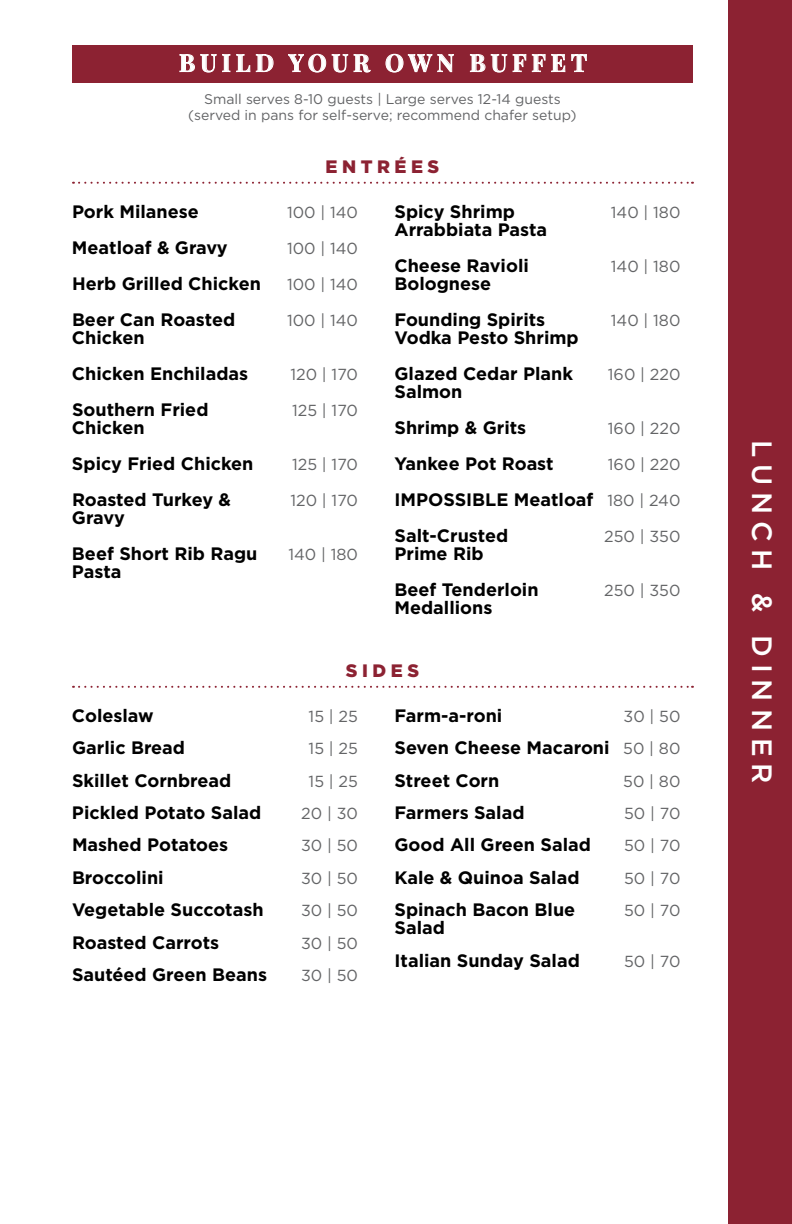
<style>
.page{position:relative;width:792px;height:1224px;background:#fff}
.page>*{position:absolute;margin:0;border:0;box-sizing:border-box;transform-origin:0 0}
.t1{font:500 28px "Gotham";letter-spacing:.25em;color:#fff}
.t2{font:700 24px "Playfair Display SC";letter-spacing:.21em;color:#fff}
.t3{font:700 18px/36px "Gotham";color:#000}
.t4{font:900 18px "Gotham";letter-spacing:.25em;color:#8c2232}
.t5{font:16px "Gotham";color:#636466}
.t6{font:14px/16px "Gotham";color:#636466;text-align:center}
.s1{font-weight:400;font-size:16px;color:#636466}
</style>
<div class="page">
<div style="left:729px;top:0;width:63px;height:1224px;background:#8c2232"></div>
<svg style="left:73px;top:182px;width:620px;height:2px"></svg>
<svg style="left:73px;top:686px;width:620px;height:2px"></svg>
<div style="left:72px;top:45px;width:621px;height:37px;background:#8c2232"></div>
<svg style="left:179px;top:54px;width:95px;height:19px"></svg>
<svg style="left:288px;top:54px;width:38px;height:19px"></svg>
<svg style="left:332px;top:54px;width:39px;height:19px"></svg>
<svg style="left:385px;top:54px;width:69px;height:19px"></svg>
<svg style="left:470px;top:54px;width:117px;height:19px"></svg>
<h2 class="t2" style="left:179px;top:48px;width:409px">BUILD YOUR OWN BUFFET</h2>
<p class="t6" style="left:188px;top:91px;width:390px">Small serves 8-10 guests | Large serves 12-14 guests (served in pans for self-serve; recommend chafer setup)</p>
<p class="t4" style="left:326px;top:154px;width:115px">ENTRÉES</p>
<p class="t3" style="left:72px;top:193px;width:128px">Pork Milanese</p>
<p class="t5" style="left:287px;top:203px;width:72px">100 | 140</p>
<p class="t3" style="left:72px;top:229px;width:157px">Meatloaf &amp; Gravy</p>
<p class="t5" style="left:287px;top:239px;width:72px">100 | 140</p>
<p class="t3" style="left:72px;top:265px;width:190px">Herb Grilled Chicken</p>
<p class="t5" style="left:287px;top:275px;width:72px">100 | 140</p>
<p class="t3" style="left:72px;top:301px;width:165px">Beer Can Roasted</p>
<p class="t5" style="left:287px;top:311px;width:72px">100 | 140</p>
<p class="t3" style="left:72px;top:319px;width:178px">Chicken<br>Chicken Enchiladas</p>
<p class="t3" style="left:395px;top:193px;width:122px">Spicy Shrimp</p>
<p class="t5" style="left:611px;top:203px;width:71px">140 | 180</p>
<p class="t3" style="left:394px;top:211px;width:154px">Arrabbiata Pasta<br>Cheese Ravioli</p>
<p class="t5" style="left:611px;top:257px;width:71px">140 | 180</p>
<p class="t3" style="left:394px;top:265px;width:152px">Bolognese<br>Founding Spirits</p>
<p class="t5" style="left:611px;top:311px;width:71px">140 | 180</p>
<p class="t3" style="left:394px;top:319px;width:186px">Vodka Pesto Shrimp<br>Glazed Cedar Plank</p>
<p class="t5" style="left:290px;top:365px;width:69px">120 | 170</p>
<p class="t5" style="left:608px;top:365px;width:74px">160 | 220</p>
<p class="t3" style="left:72px;top:391px;width:138px">Southern Fried</p>
<p class="t5" style="left:292px;top:401px;width:67px">125 | 170</p>
<p class="t3" style="left:72px;top:409px;width:183px">Chicken<br>Spicy Fried Chicken</p>
<p class="t5" style="left:292px;top:455px;width:67px">125 | 170</p>
<p class="t3" style="left:72px;top:481px;width:161px">Roasted Turkey &amp;</p>
<p class="t5" style="left:290px;top:491px;width:69px">120 | 170</p>
<p class="t3" style="left:72px;top:499px;width:187px">Gravy<br>Beef Short Rib Ragu</p>
<p class="t5" style="left:288px;top:545px;width:71px">140 | 180</p>
<p class="t3" style="left:72px;top:553px;width:51px">Pasta</p>
<p class="t3" style="left:394px;top:373px;width:133px">Salmon<br>Shrimp &amp; Grits</p>
<p class="t5" style="left:608px;top:419px;width:74px">160 | 220</p>
<p class="t3" style="left:394px;top:445px;width:161px">Yankee Pot Roast</p>
<p class="t5" style="left:608px;top:455px;width:74px">160 | 220</p>
<p class="t3" style="left:394px;top:481px;width:288px">IMPOSSIBLE Meatloaf <span class="s1">180 | 240<br></span>Salt-Crusted</p>
<p class="t5" style="left:604px;top:527px;width:78px">250 | 350</p>
<p class="t3" style="left:394px;top:535px;width:146px">Prime Rib<br>Beef Tenderloin</p>
<p class="t3" style="left:394px;top:589px;width:99px">Medallions</p>
<p class="t5" style="left:604px;top:581px;width:78px">250 | 350</p>
<p class="t4" style="left:346px;top:658px;width:75px">SIDES</p>
<p class="t3" style="left:72px;top:697px;width:83px">Coleslaw</p>
<p class="t5" style="left:309px;top:707px;width:51px">15 | 25</p>
<p class="t3" style="left:72px;top:730px;width:115px">Garlic Bread</p>
<p class="t5" style="left:309px;top:740px;width:51px">15 | 25</p>
<p class="t3" style="left:72px;top:762px;width:161px">Skillet Cornbread</p>
<p class="t5" style="left:309px;top:772px;width:51px">15 | 25</p>
<p class="t3" style="left:72px;top:795px;width:191px">Pickled Potato Salad</p>
<p class="t5" style="left:301px;top:804px;width:58px">20 | 30</p>
<p class="t3" style="left:72px;top:827px;width:158px">Mashed Potatoes</p>
<p class="t5" style="left:301px;top:837px;width:58px">30 | 50</p>
<p class="t3" style="left:72px;top:859px;width:93px">Broccolini</p>
<p class="t5" style="left:301px;top:869px;width:58px">30 | 50</p>
<p class="t3" style="left:72px;top:892px;width:193px">Vegetable Succotash</p>
<p class="t5" style="left:301px;top:902px;width:58px">30 | 50</p>
<p class="t3" style="left:72px;top:924px;width:149px">Roasted Carrots</p>
<p class="t5" style="left:301px;top:934px;width:58px">30 | 50</p>
<p class="t3" style="left:72px;top:957px;width:197px">Sautéed Green Beans</p>
<p class="t5" style="left:301px;top:966px;width:58px">30 | 50</p>
<p class="t3" style="left:394px;top:697px;width:109px">Farm-a-roni</p>
<p class="t5" style="left:624px;top:707px;width:58px">30 | 50</p>
<p class="t3" style="left:394px;top:732px;width:288px;line-height:32.4px">Seven Cheese Macaroni <span class="s1">50 | 80<br></span>Street Corn</p>
<p class="t5" style="left:623px;top:772px;width:59px">50 | 80</p>
<p class="t3" style="left:394px;top:795px;width:132px">Farmers Salad</p>
<p class="t5" style="left:624px;top:804px;width:58px">50 | 70</p>
<p class="t3" style="left:394px;top:827px;width:198px">Good All Green Salad</p>
<p class="t5" style="left:624px;top:837px;width:58px">50 | 70</p>
<p class="t3" style="left:394px;top:859px;width:187px">Kale &amp; Quinoa Salad</p>
<p class="t5" style="left:624px;top:869px;width:58px">50 | 70</p>
<p class="t3" style="left:394px;top:892px;width:182px">Spinach Bacon Blue</p>
<p class="t5" style="left:624px;top:902px;width:58px">50 | 70</p>
<p class="t3" style="left:394px;top:912px;width:187px;line-height:32.4px">Salad<br>Italian Sunday Salad</p>
<p class="t5" style="left:624px;top:952px;width:58px">50 | 70</p>
<h1 class="t1" style="left:781px;top:440px;width:345px;rotate:90deg">LUNCH &amp; DINNER</h1>
</div>
